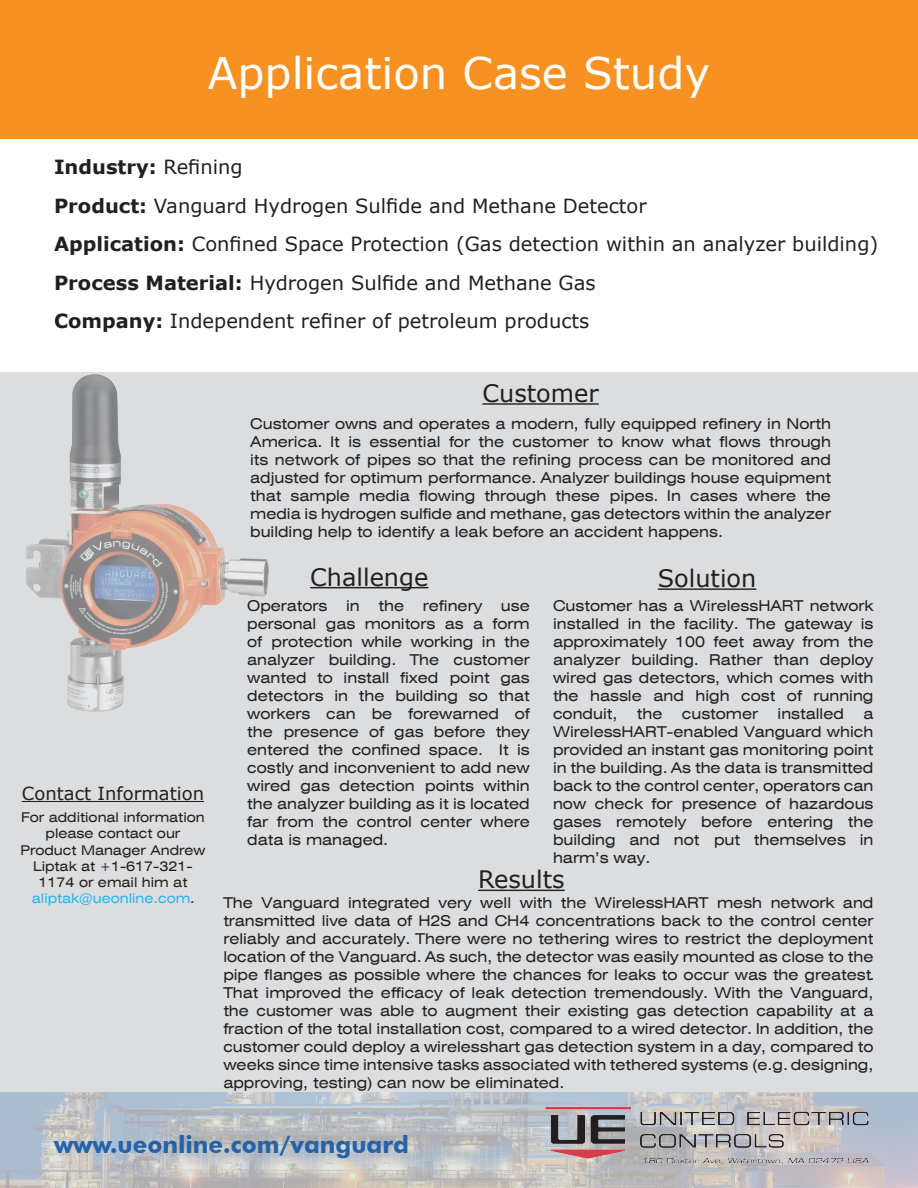
<style>
.page{position:relative;width:918px;height:1188px;background:#fff}
.page>*{position:absolute;margin:0;border:0;box-sizing:border-box;transform-origin:0 0}
.t1{font:43.5px "Verdana";color:#fff}
.t2{font:24px "Verdana";color:#231f20}
.t3{font:700 24px "Futura BT";color:#2363ac}
.t4{font:19.5px/38.4px "Verdana";color:#231f20}
.t5{font:18px "Verdana";color:#231f20}
.t6{font:expanded 15px/18px "Swiss 721";color:#231f20;text-align:justify}
.t7{font:expanded 13.5px/16.2px "Swiss 721";color:#231f20;text-align:center}
.s1{font-weight:700}
.s2{color:#2bb4e8}
</style>
<div class="page">
<div style="left:0;top:0;width:918px;height:139px;background:#f69122"></div>
<div style="left:0;top:373px;width:918px;height:815px;background:#dcdddf"></div>
<img style="left:0;top:1093px;width:918px;height:94px">
<img style="left:16px;top:372px;width:262px;height:340px">
<hr style="left:482px;top:403px;width:117px;height:2px;background:#231f20">
<hr style="left:310px;top:587px;width:118px;height:1px;background:#231f20">
<img style="left:541px;top:1101px;width:333px;height:67px">
<hr style="left:22px;top:801px;width:182px;height:1px;background:#231f20">
<hr style="left:658px;top:588px;width:98px;height:2px;background:#231f20">
<hr style="left:478px;top:890px;width:87px;height:1px;background:#231f20">
<h1 class="t1" style="left:208px;top:43px;width:504px">Application Case Study</h1>
<p class="t4" style="left:54px;top:148px;width:826px"><span class="s1">Industry:</span> Refining<br><span class="s1">Product:</span> Vanguard Hydrogen Sulfide and Methane Detector<br><span class="s1">Application:</span> Confined Space Protection (Gas detection within an analyzer building)<br><span class="s1">Process Material:</span> Hydrogen Sulfide and Methane Gas<br><span class="s1">Company:</span> Independent refiner of petroleum products</p>
<h2 class="t2" style="left:482px;top:377px;width:118px">Customer</h2>
<p class="t5" style="left:22px;top:781px;width:184px">Contact Information</p>
<p class="t7" style="left:20px;top:809px;width:187px">For additional information please contact our<br>Product Manager Andrew<br>Liptak at +1-617-321-<br>1174 or email him at <span class="s2">aliptak@ueonline.com</span>.</p>
<p class="t6" style="left:250px;top:414px;width:582px">Customer owns and operates a modern, fully equipped refinery in North America. It is essential for the customer to know what flows through its network of pipes so that the refining process can be monitored and adjusted for optimum performance. Analyzer buildings house equipment that sample media flowing through these pipes. In cases where the media is hydrogen sulfide and methane, gas detectors within the analyzer building help to identify a leak before an accident happens.</p>
<h2 class="t2" style="left:310px;top:560px;width:120px">Challenge</h2>
<h2 class="t2" style="left:658px;top:562px;width:100px">Solution</h2>
<p class="t6" style="left:553px;top:597px;width:322px">Customer has a WirelessHART network installed in the facility. The gateway is approximately 100 feet away from the analyzer building. Rather than deploy wired gas detectors, which comes with the hassle and high cost of running conduit,</p>
<p class="t6" style="left:247px;top:597px;width:284px">Operators in the refinery use personal gas monitors as a form of protection while working in the analyzer building. The customer wanted to install fixed point gas detectors in the building so that workers can be forewarned of the presence of gas before they entered the confined space. It is costly and inconvenient to add new wired gas detection points within the analyzer building as it is located far from the control center where data is managed.</p>
<p class="t6" style="left:637px;top:705px;width:27px">the</p>
<p class="t6" style="left:682px;top:705px;width:78px">customer</p>
<p class="t6" style="left:778px;top:705px;width:68px">installed</p>
<p class="t6" style="left:553px;top:705px;width:322px;text-indent:310px">a WirelessHART-enabled Vanguard which provided an instant gas monitoring point in the building. As the data is transmitted back to the control center, operators can now check for presence of hazardous gases remotely before entering the building and not put themselves in harm’s way.</p>
<h2 class="t2" style="left:478px;top:863px;width:88px">Results</h2>
<p class="t6" style="left:223px;top:894px;width:653px">The Vanguard integrated very well with the WirelessHART mesh network and transmitted live data of H2S and CH4 concentrations back to the control center reliably and accurately. There were no tethering wires to restrict the deployment location of the Vanguard. As such, the detector was easily mounted as close to the pipe flanges as possible where the chances for leaks to occur was the greatest.<br>That improved the efficacy of leak detection tremendously. With the Vanguard, the customer was able to augment their existing gas detection capability at a fraction of the total installation cost, compared to a wired detector. In addition, the customer could deploy a wirelesshart gas detection system in a day, compared to weeks since time intensive tasks associated with tethered systems (e.g. designing, approving, testing) can now be eliminated.</p>
<h2 class="t3" style="left:54px;top:1130px;width:357px">www.ueonline.com/vanguard</h2>
</div>
